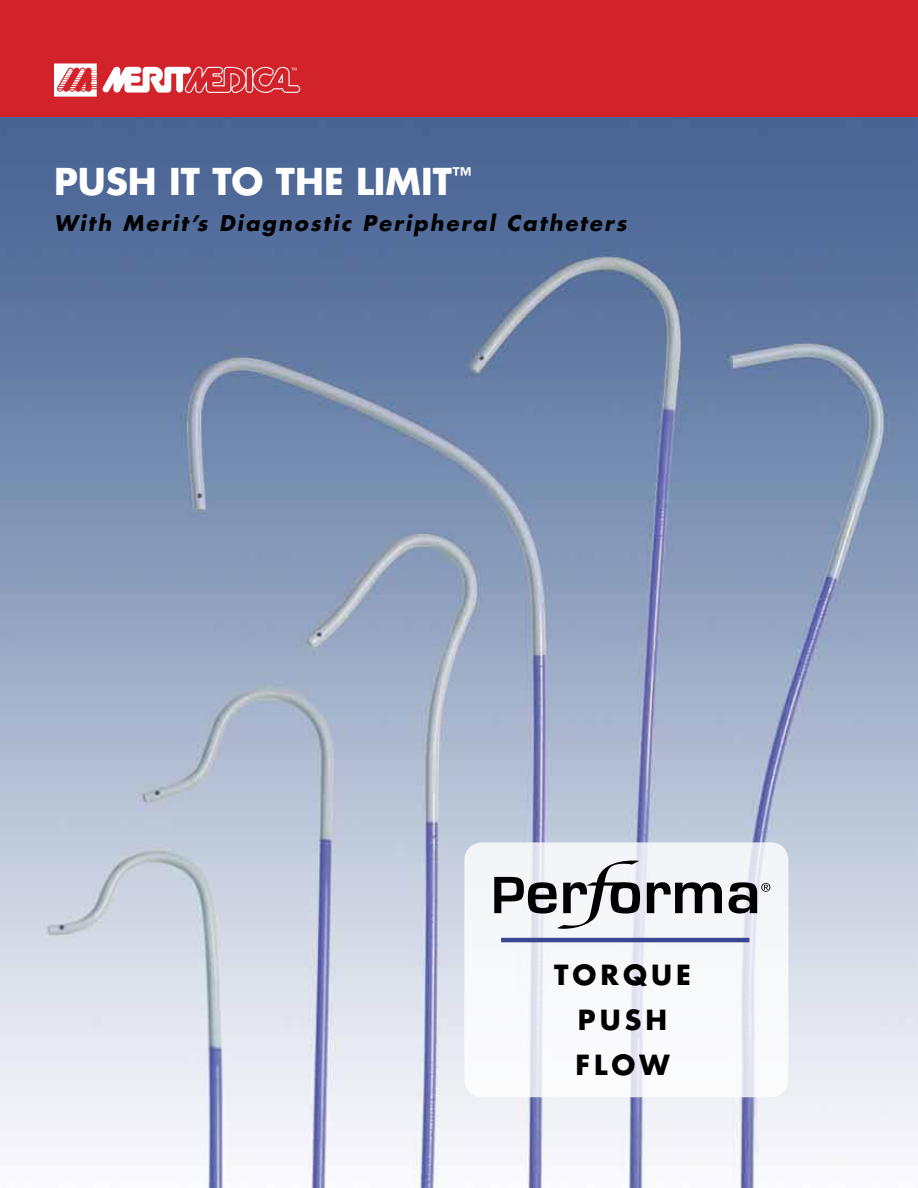
<style>
.page{position:relative;width:918px;height:1188px;background:#fff}
.page>*{position:absolute;margin:0;border:0;box-sizing:border-box;transform-origin:0 0}
.t1{font:700 36px "Futura";color:#fff}
.t2{font:700 27px/45px "Futura";letter-spacing:.15em;color:#000;text-align:center}
.t3{font:italic 700 21px "Futura";letter-spacing:.1em;color:#000}
</style>
<div class="page">
<img style="left:0;top:117px;width:918px;height:1071px">
<div style="left:0;top:0;width:918px;height:117px;background:#d2232a"></div>
<svg style="left:54px;top:63px;width:246px;height:34px"></svg>
<svg style="left:464px;top:842px;width:324px;height:255px"></svg>
<svg style="left:494px;top:861px;width:146px;height:68px"></svg>
<svg style="left:647px;top:882px;width:75px;height:31px"></svg>
<svg style="left:729px;top:882px;width:41px;height:32px"></svg>
<hr style="left:501px;top:938px;width:248px;height:4px;background:#394792">
<h1 class="t1" style="left:54px;top:157px;width:419px">PUSH IT TO THE LIMIT<sup>™</sup></h1>
<p class="t3" style="left:54px;top:209px;width:575px">With Merit’s Diagnostic Peripheral Catheters</p>
<p class="t2" style="left:554px;top:951px;width:138px">TORQUE<br>PUSH<br>FL OW</p>
</div>
